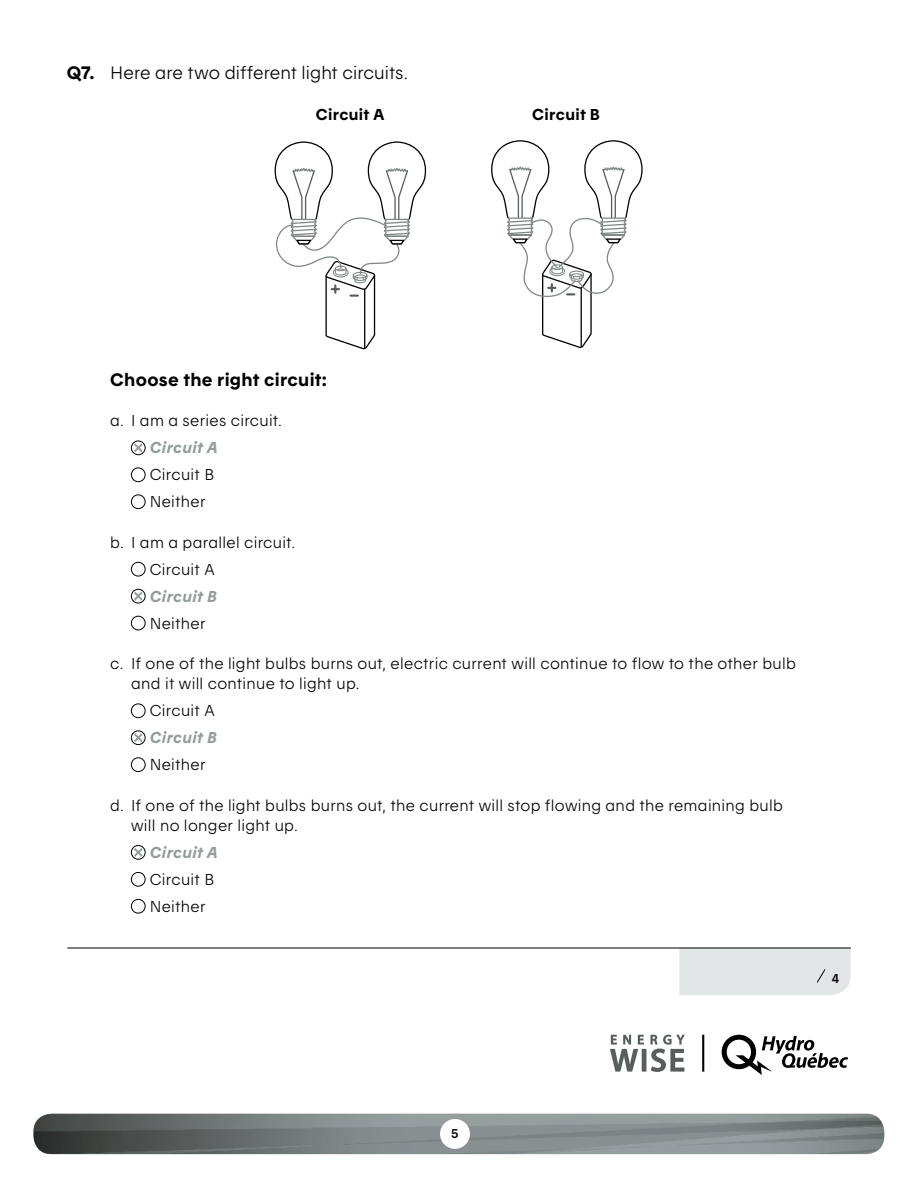
<style>
.page{position:relative;width:918px;height:1188px;background:#fff}
.page>*{position:absolute;margin:0;border:0;box-sizing:border-box;transform-origin:0 0}
.t1{font:18px "Hydro Quebec Maigre";color:#000}
.t2{font:18px "Hydro Quebec Gras";letter-spacing:.02em;color:#000}
.t3{font:15.75px/20.2px "Hydro Quebec Maigre";letter-spacing:.02em;color:#000}
.t4{font:15.75px "Hydro Quebec Gras Italique";letter-spacing:.025em;color:#959c9d}
.t5{font:15.75px "Hydro Quebec Gras";letter-spacing:.02em;color:#000}
.t6{font:12.75px "Hydro Quebec Demi";color:#000}
.s1{font-family:"Hydro Quebec Gras"}
</style>
<div class="page">
<img style="left:33px;top:1114px;width:851px;height:40px">
<div style="left:440px;top:1119px;width:30px;height:30px;background:#fff;border-radius:50%"></div>
<svg style="left:274px;top:141px;width:153px;height:209px"></svg>
<svg style="left:492px;top:140px;width:151px;height:209px"></svg>
<hr style="left:67px;top:948px;width:784px;height:1px;background:#000">
<div style="left:679px;top:948px;width:172px;height:47px;background:#e3e6e6"></div>
<svg style="left:722px;top:1035px;width:126px;height:40px"></svg>
<hr style="left:702px;top:1035px;width:2px;height:37px;background:#000">
<svg style="left:610px;top:1035px;width:34px;height:37px"></svg>
<hr style="left:642px;top:1049px;width:4px;height:23px;background:#585e5c">
<svg style="left:650px;top:1035px;width:35px;height:37px"></svg>
<div style="left:131px;top:441px;width:14px;height:14px;border:1px solid #000;border-radius:50%"></div>
<svg style="left:132px;top:441px;width:13px;height:13px"></svg>
<div style="left:131px;top:468px;width:14px;height:14px;border:1px solid #000;border-radius:50%"></div>
<div style="left:131px;top:495px;width:14px;height:14px;border:1px solid #000;border-radius:50%"></div>
<div style="left:131px;top:562px;width:14px;height:14px;border:1px solid #000;border-radius:50%"></div>
<div style="left:131px;top:589px;width:14px;height:14px;border:1px solid #000;border-radius:50%"></div>
<svg style="left:132px;top:590px;width:13px;height:13px"></svg>
<div style="left:131px;top:616px;width:14px;height:14px;border:1px solid #000;border-radius:50%"></div>
<div style="left:131px;top:704px;width:14px;height:14px;border:1px solid #000;border-radius:50%"></div>
<div style="left:131px;top:731px;width:14px;height:14px;border:1px solid #000;border-radius:50%"></div>
<svg style="left:132px;top:731px;width:13px;height:13px"></svg>
<div style="left:131px;top:758px;width:14px;height:14px;border:1px solid #000;border-radius:50%"></div>
<div style="left:131px;top:845px;width:14px;height:14px;border:1px solid #000;border-radius:50%"></div>
<svg style="left:132px;top:846px;width:13px;height:13px"></svg>
<div style="left:131px;top:872px;width:14px;height:14px;border:1px solid #000;border-radius:50%"></div>
<div style="left:131px;top:899px;width:14px;height:14px;border:1px solid #000;border-radius:50%"></div>
<p class="t1" style="left:67px;top:62px;width:343px"><span class="s1">Q7.</span> Here are two different light circuits.</p>
<p class="t5" style="left:316px;top:104px;width:70px">Circuit A</p>
<p class="t5" style="left:532px;top:104px;width:69px">Circuit B</p>
<p class="t2" style="left:110px;top:369px;width:218px">Choose the right circuit:</p>
<p class="t3" style="left:110px;top:410px;width:173px">a. I am a series circuit.</p>
<p class="t4" style="left:150px;top:438px;width:69px">Circuit A</p>
<p class="t3" style="left:150px;top:464px;width:66px">Circuit B</p>
<p class="t3" style="left:150px;top:491px;width:57px">Neither</p>
<p class="t3" style="left:110px;top:532px;width:187px">b. I am a parallel circuit.</p>
<p class="t3" style="left:150px;top:559px;width:66px">Circuit A</p>
<p class="t4" style="left:150px;top:586px;width:69px">Circuit B</p>
<p class="t3" style="left:150px;top:613px;width:57px">Neither</p>
<p class="t3" style="left:131px;top:653px;width:666px;text-indent:-21px">c. If one of the light bulbs burns out, electric current will continue to flow to the other bulb and it will continue to light up.</p>
<p class="t3" style="left:150px;top:700px;width:66px">Circuit A</p>
<p class="t4" style="left:150px;top:728px;width:69px">Circuit B</p>
<p class="t3" style="left:150px;top:754px;width:57px">Neither</p>
<p class="t3" style="left:131px;top:795px;width:653px;text-indent:-21px">d. If one of the light bulbs burns out, the current will stop flowing and the remaining bulb will no longer light up.</p>
<p class="t4" style="left:150px;top:843px;width:69px">Circuit A</p>
<p class="t3" style="left:150px;top:869px;width:66px">Circuit B</p>
<p class="t3" style="left:150px;top:896px;width:57px">Neither</p>
<p class="t6" style="left:832px;top:970px;width:9px">4</p>
<p class="t6" style="left:451px;top:1126px;width:9px">5</p>
</div>
